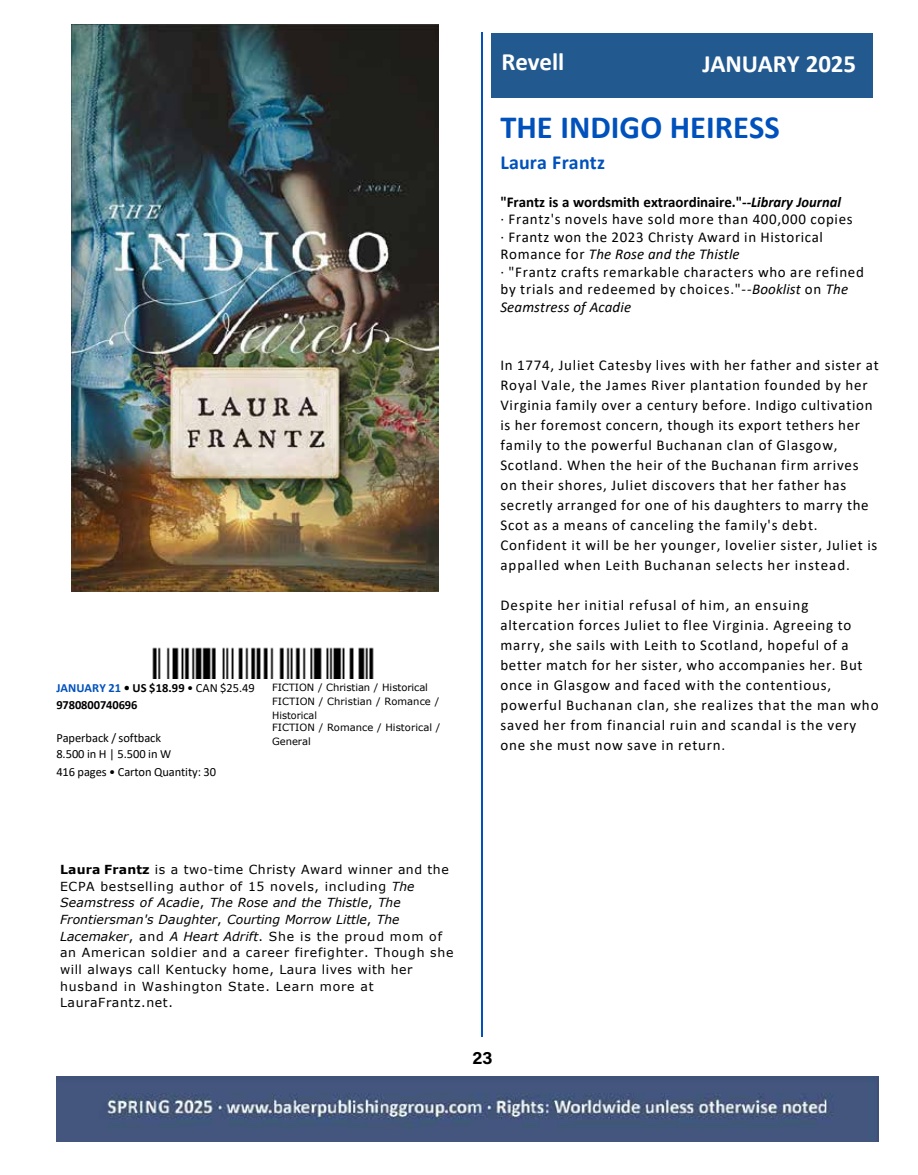
<style>
.page{position:relative;width:918px;height:1175px;background:#fff}
.page>*{position:absolute;margin:0;border:0;box-sizing:border-box;transform-origin:0 0}
.t1{font:700 32.4px "Calibri";color:#0051bc}
.t2{font:700 24.9px "Calibri";letter-spacing:-.005em;color:#fff}
.t3{font:700 19.95px "Calibri";letter-spacing:.01em;color:#0051bc}
.t4{font:18px "Acumin Variable Concept";color:#000}
.t5{font:15px/20px "Calibri";letter-spacing:.055em;color:#000}
.t6{font:12.45px/16.2px "Verdana";letter-spacing:.055em;color:#000}
.t7{font:12.45px/16.2px "Calibri";letter-spacing:-.005em;color:#000}
.t8{font:700 12.45px/16.2px "Calibri";letter-spacing:-.005em;color:#000}
.t9{font:10.05px/13.6px "Verdana";letter-spacing:.005em;color:#000}
.s1{color:#0051bc}
.s2{font-weight:400}
.s3{font-weight:700}
.s4{font-weight:700;font-style:italic}
.s5{font-style:italic}
</style>
<div class="page">
<img style="left:71px;top:25px;width:367px;height:566px">
<img style="left:152px;top:647px;width:222px;height:31px">
<hr style="left:482px;top:32px;width:1px;height:1004px;background:#0051bc">
<div style="left:492px;top:33px;width:380px;height:64px;background:#22598f"></div>
<img style="left:56px;top:1076px;width:822px;height:65px">
<p class="t8" style="left:56px;top:680px;width:200px"><span class="s1">JANUARY 21</span> • US $18.99 <span class="s2">• CAN $25.49<br></span>9780800740696</p>
<p class="t7" style="left:56px;top:729px;width:116px">Paperback / softback<br>8.500 in H | 5.500 in W</p>
<p class="t7" style="left:56px;top:763px;width:161px">416 pages • Carton Quantity: 30</p>
<p class="t9" style="left:272px;top:680px;width:169px">FICTION / Christian / Historical<br>FICTION / Christian / Romance /<br>Historical</p>
<p class="t9" style="left:272px;top:720px;width:170px">FICTION / Romance / Historical /<br>General</p>
<h2 class="t2" style="left:502px;top:44px;width:64px">Revell</h2>
<h2 class="t2" style="left:702px;top:46px;width:155px">JANUARY 2025</h2>
<h1 class="t1" style="left:500px;top:105px;width:281px">THE INDIGO HEIRESS</h1>
<h3 class="t3" style="left:500px;top:149px;width:106px">Laura Frantz</h3>
<p class="t5" style="left:500px;top:193px;width:365px;line-height:17.4px"><span class="s3">"Frantz is a wordsmith extraordinaire."--</span><span class="s4">Library Journal<br></span>· Frantz's novels have sold more than 400,000 copies<br>· Frantz won the 2023 Christy Award in Historical Romance for <span class="s5">The Rose and the Thistle<br></span>· "Frantz crafts remarkable characters who are refined by trials and redeemed by choices."--<span class="s5">Booklist</span> on <span class="s5">The Seamstress of Acadie</span></p>
<p class="t5" style="left:500px;top:355px;width:380px">In 1774, Juliet Catesby lives with her father and sister at Royal Vale, the James River plantation founded by her Virginia family over a century before. Indigo cultivation is her foremost concern, though its export tethers her family to the powerful Buchanan clan of Glasgow, Scotland. When the heir of the Buchanan firm arrives on their shores, Juliet discovers that her father has secretly arranged for one of his daughters to marry the Scot as a means of canceling the family's debt.<br>Confident it will be her younger, lovelier sister, Juliet is appalled when Leith Buchanan selects her instead.</p>
<p class="t5" style="left:500px;top:594px;width:380px">Despite her initial refusal of him, an ensuing altercation forces Juliet to flee Virginia. Agreeing to marry, she sails with Leith to Scotland, hopeful of a better match for her sister, who accompanies her. But once in Glasgow and faced with the contentious, powerful Buchanan clan, she realizes that the man who saved her from financial ruin and scandal is the very one she must now save in return.</p>
<p class="t6" style="left:60px;top:861px;width:390px"><span class="s3">Laura Frantz</span> is a two-time Christy Award winner and the<br>ECPA bestselling author of 15 novels, including <span class="s5">The<br>Seamstress of Acadie</span>, <span class="s5">The Rose and the Thistle</span>, <span class="s5">The</span></p>
<p class="t6" style="left:60px;top:911px;width:395px"><span class="s5">Frontiersman's Daughter</span>, <span class="s5">Courting Morrow Little</span>, <span class="s5">The<br>Lacemaker</span>, and <span class="s5">A Heart Adrift</span>. She is the proud mom of an American soldier and a career firefighter. Though she</p>
<p class="t6" style="left:60px;top:961px;width:354px">will always call Kentucky home, Laura lives with her husband in Washington State. Learn more at<br>LauraFrantz.net.</p>
<p class="t4" style="left:473px;top:1045px;width:22px">23</p>
</div>
